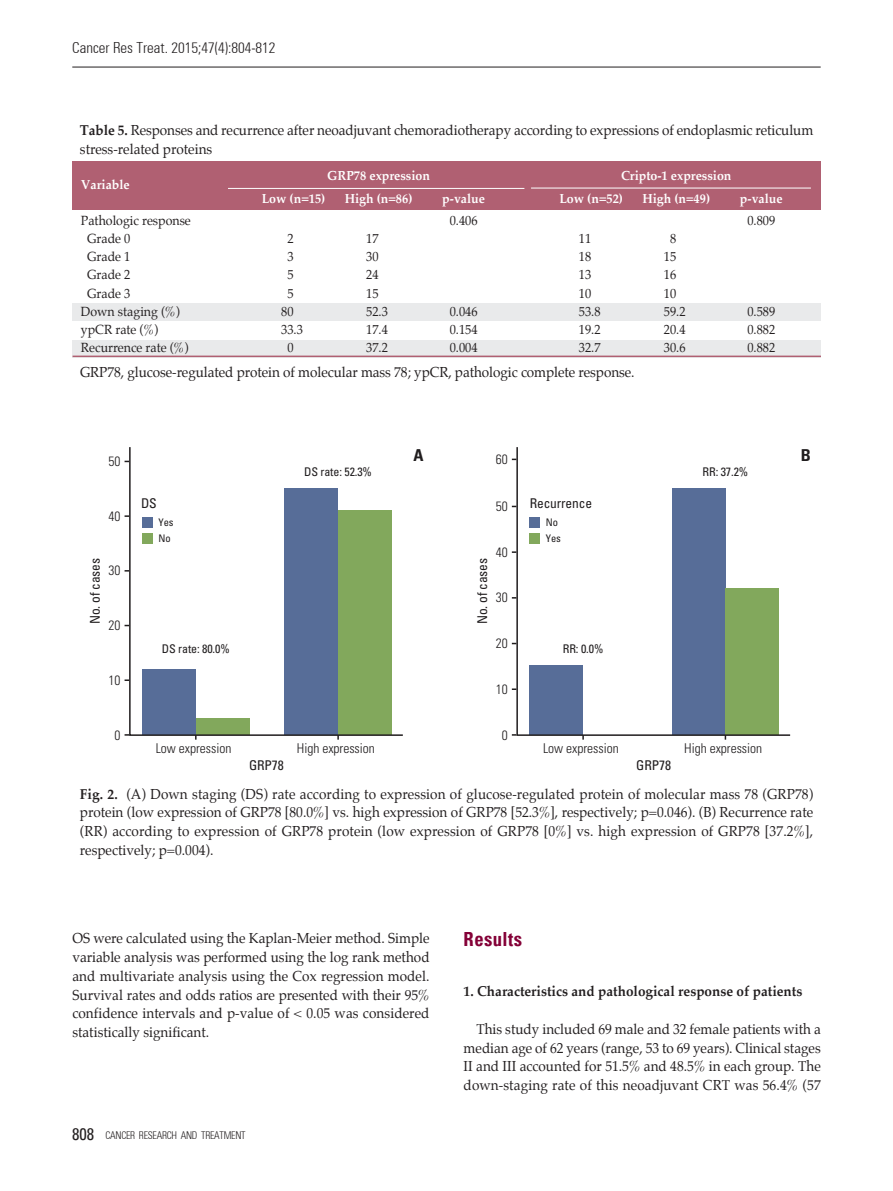
<style>
.page{position:relative;width:893px;height:1191px;background:#fff}
.page>*{position:absolute;margin:0;border:0;box-sizing:border-box;transform-origin:0 0}
.t1{font:700 condensed 19.5px "Univers";letter-spacing:.025em;color:#840037;scale:.95 1}
.t2{font:700 condensed 16.5px "Univers";color:#201d1e}
.t3{font:300 condensed 15px "Univers";color:#231f20}
.t4{font:14.25px/18.8px "Palatino";letter-spacing:-.005em;color:#231f20;text-align:justify;scale:.95 1}
.t5{font:700 14.25px "Palatino";color:#231f20;scale:.95 1}
.t6{font:300 condensed 13.5px "Univers";color:#201d1e}
.t7{font:condensed 13.5px "Univers";letter-spacing:-.01em;color:#201d1e}
.t8{font:13.05px "Palatino";color:#231f20;scale:.95 1}
.t9{font:700 13.05px "Palatino";color:#fff;scale:.95 1}
.t10{font:condensed 12px "Univers";letter-spacing:-.01em;color:#201d1e}
.t11{font:300 condensed 10.5px "Univers";letter-spacing:-.025em;color:#231f20;scale:.95 1}
.t12{font:condensed 10.5px/16.2px "Univers";letter-spacing:-.01em;color:#201d1e}
.s1{font-weight:700}
.s2{font-weight:400;font-size:16.5px}
</style>
<div class="page">
<hr style="left:72px;top:67px;width:749px;height:1px;background:#231f20">
<div style="left:72px;top:162px;width:749px;height:48px;background:#b06072"></div>
<div style="left:72px;top:303px;width:749px;height:17px;background:#e9eaeb"></div>
<div style="left:72px;top:340px;width:749px;height:17px;background:#e9eaeb"></div>
<hr style="left:228px;top:188px;width:296px;height:1px;background:#fff">
<hr style="left:73px;top:355px;width:748px;height:2px;background:#b06072">
<svg style="left:128px;top:447px;width:275px;height:289px"></svg>
<div style="left:142px;top:533px;width:11px;height:11px;background:#82a85c"></div>
<svg style="left:516px;top:447px;width:275px;height:289px"></svg>
<div style="left:530px;top:533px;width:10px;height:11px;background:#82a85c"></div>
<hr style="left:531px;top:188px;width:280px;height:1px;background:#fff">
<p class="t3" style="left:72px;top:39px;width:205px">Cancer Res Treat. 2015;47(4):804-812</p>
<p class="t4" style="left:80px;top:122px;width:773px"><span class="s1">Table 5.</span> Responses and recurrence after neoadjuvant chemoradiotherapy according to expressions of endoplasmic reticulum stress-related proteins</p>
<p class="t9" style="left:81px;top:179px;width:53px">Variable</p>
<p class="t9" style="left:327px;top:170px;width:110px">GRP78 expression</p>
<p class="t9" style="left:621px;top:170px;width:118px">Cripto-1 expression</p>
<p class="t9" style="left:262px;top:192px;width:68px">Low (n=15)</p>
<p class="t9" style="left:345px;top:192px;width:73px">High (n=86)</p>
<p class="t9" style="left:442px;top:192px;width:46px">p-value</p>
<p class="t9" style="left:559px;top:192px;width:68px">Low (n=52)</p>
<p class="t9" style="left:642px;top:192px;width:73px">High (n=49)</p>
<p class="t9" style="left:740px;top:192px;width:46px">p-value</p>
<p class="t8" style="left:81px;top:215px;width:117px">Pathologic response</p>
<p class="t8" style="left:450px;top:215px;width:31px">0.406</p>
<p class="t8" style="left:747px;top:215px;width:31px">0.809</p>
<p class="t8" style="left:87px;top:233px;width:47px">Grade 0</p>
<p class="t8" style="left:287px;top:233px;width:8px">2</p>
<p class="t8" style="left:366px;top:233px;width:15px">17</p>
<p class="t8" style="left:579px;top:233px;width:15px">11</p>
<p class="t8" style="left:670px;top:233px;width:8px">8</p>
<p class="t8" style="left:87px;top:251px;width:47px">Grade 1</p>
<p class="t8" style="left:287px;top:251px;width:8px">3</p>
<p class="t8" style="left:366px;top:251px;width:15px">30</p>
<p class="t8" style="left:579px;top:251px;width:15px">18</p>
<p class="t8" style="left:664px;top:251px;width:15px">15</p>
<p class="t8" style="left:87px;top:269px;width:47px">Grade 2</p>
<p class="t8" style="left:287px;top:269px;width:8px">5</p>
<p class="t8" style="left:366px;top:269px;width:15px">24</p>
<p class="t8" style="left:579px;top:269px;width:15px">13</p>
<p class="t8" style="left:664px;top:269px;width:15px">16</p>
<p class="t8" style="left:87px;top:287px;width:47px">Grade 3</p>
<p class="t8" style="left:287px;top:287px;width:8px">5</p>
<p class="t8" style="left:366px;top:287px;width:15px">15</p>
<p class="t8" style="left:579px;top:287px;width:15px">10</p>
<p class="t8" style="left:664px;top:287px;width:15px">10</p>
<p class="t8" style="left:81px;top:305px;width:106px">Down staging (%)</p>
<p class="t8" style="left:281px;top:305px;width:15px">80</p>
<p class="t8" style="left:366px;top:305px;width:24px">52.3</p>
<p class="t8" style="left:450px;top:305px;width:31px">0.046</p>
<p class="t8" style="left:579px;top:305px;width:24px">53.8</p>
<p class="t8" style="left:664px;top:305px;width:24px">59.2</p>
<p class="t8" style="left:747px;top:305px;width:31px">0.589</p>
<p class="t8" style="left:81px;top:323px;width:83px">ypCR rate (%)</p>
<p class="t8" style="left:281px;top:323px;width:24px">33.3</p>
<p class="t8" style="left:366px;top:323px;width:24px">17.4</p>
<p class="t8" style="left:450px;top:323px;width:31px">0.154</p>
<p class="t8" style="left:579px;top:323px;width:24px">19.2</p>
<p class="t8" style="left:664px;top:323px;width:24px">20.4</p>
<p class="t8" style="left:747px;top:323px;width:31px">0.882</p>
<p class="t8" style="left:81px;top:341px;width:115px">Recurrence rate (%)</p>
<p class="t8" style="left:287px;top:341px;width:8px">0</p>
<p class="t8" style="left:366px;top:341px;width:24px">37.2</p>
<p class="t8" style="left:450px;top:341px;width:31px">0.004</p>
<p class="t8" style="left:579px;top:341px;width:24px">32.7</p>
<p class="t8" style="left:664px;top:341px;width:24px">30.6</p>
<p class="t8" style="left:747px;top:341px;width:31px">0.882</p>
<p class="t4" style="left:80px;top:364px;width:585px">GRP78, glucose-regulated protein of molecular mass 78; ypCR, pathologic complete response.</p>
<p class="t6" style="left:109px;top:453px;width:13px">50</p>
<p class="t6" style="left:109px;top:508px;width:13px">40</p>
<p class="t7" style="left:86px;top:624px;width:67px;rotate:-90deg">No. of cases</p>
<p class="t6" style="left:109px;top:562px;width:13px">30</p>
<p class="t6" style="left:109px;top:617px;width:13px">20</p>
<p class="t6" style="left:109px;top:672px;width:13px">10</p>
<p class="t6" style="left:115px;top:726px;width:7px">0</p>
<p class="t7" style="left:141px;top:495px;width:17px">DS</p>
<p class="t12" style="left:159px;top:513px;width:16px">Yes<br>No</p>
<p class="t10" style="left:304px;top:463px;width:69px">DS rate: 52.3%</p>
<p class="t10" style="left:162px;top:641px;width:69px">DS rate: 80.0%</p>
<p class="t6" style="left:156px;top:740px;width:77px">Low expression</p>
<p class="t7" style="left:249px;top:756px;width:36px">GRP78</p>
<p class="t6" style="left:297px;top:740px;width:79px">High expression</p>
<p class="t2" style="left:413px;top:445px;width:12px">A</p>
<p class="t6" style="left:496px;top:451px;width:13px">60</p>
<p class="t6" style="left:496px;top:498px;width:13px">50</p>
<p class="t7" style="left:473px;top:624px;width:67px;rotate:-90deg">No. of cases</p>
<p class="t6" style="left:496px;top:544px;width:13px">40</p>
<p class="t6" style="left:496px;top:589px;width:13px">30</p>
<p class="t6" style="left:496px;top:635px;width:13px">20</p>
<p class="t6" style="left:496px;top:681px;width:13px">10</p>
<p class="t6" style="left:502px;top:726px;width:7px">0</p>
<p class="t7" style="left:530px;top:495px;width:64px">Recurrence</p>
<p class="t12" style="left:546px;top:513px;width:16px">No<br>Yes</p>
<p class="t10" style="left:703px;top:463px;width:47px">RR: 37.2%</p>
<p class="t10" style="left:563px;top:641px;width:42px">RR: 0.0%</p>
<p class="t6" style="left:543px;top:740px;width:77px">Low expression</p>
<p class="t7" style="left:636px;top:756px;width:36px">GRP78</p>
<p class="t6" style="left:684px;top:740px;width:79px">High expression</p>
<p class="t2" style="left:801px;top:445px;width:12px">B</p>
<p class="t4" style="left:80px;top:785px;width:773px"><span class="s1">Fig. 2.</span> (A) Down staging (DS) rate according to expression of glucose-regulated protein of molecular mass 78 (GRP78) protein (low expression of GRP78 [80.0%] vs. high expression of GRP78 [52.3%], respectively; p=0.046). (B) Recurrence rate (RR) according to expression of GRP78 protein (low expression of GRP78 [0%] vs. high expression of GRP78 [37.2%], respectively; p=0.004).</p>
<p class="t4" style="left:72px;top:930px;width:377px">OS were calculated using the Kaplan-Meier method. Simple variable analysis was performed using the log rank method and multivariate analysis using the Cox regression model.<br>Survival rates and odds ratios are presented with their 95% confidence intervals and p-value of &lt; 0.05 was considered statistically significant.</p>
<h1 class="t1" style="left:464px;top:926px;width:63px">Results</h1>
<p class="t5" style="left:464px;top:984px;width:358px">1. Characteristics and pathological response of patients</p>
<p class="t4" style="left:464px;top:1020px;width:377px;text-indent:13px">This study included 69 male and 32 female patients with a median age of 62 years (range, 53 to 69 years). Clinical stages II and III accounted for 51.5% and 48.5% in each group. The down-staging rate of this neoadjuvant CRT was 56.4% (57</p>
<p class="t11" style="left:72px;top:1129px;width:184px"><span class="s2">808</span> CANCER RESEARCH AND TREATMENT</p>
</div>
